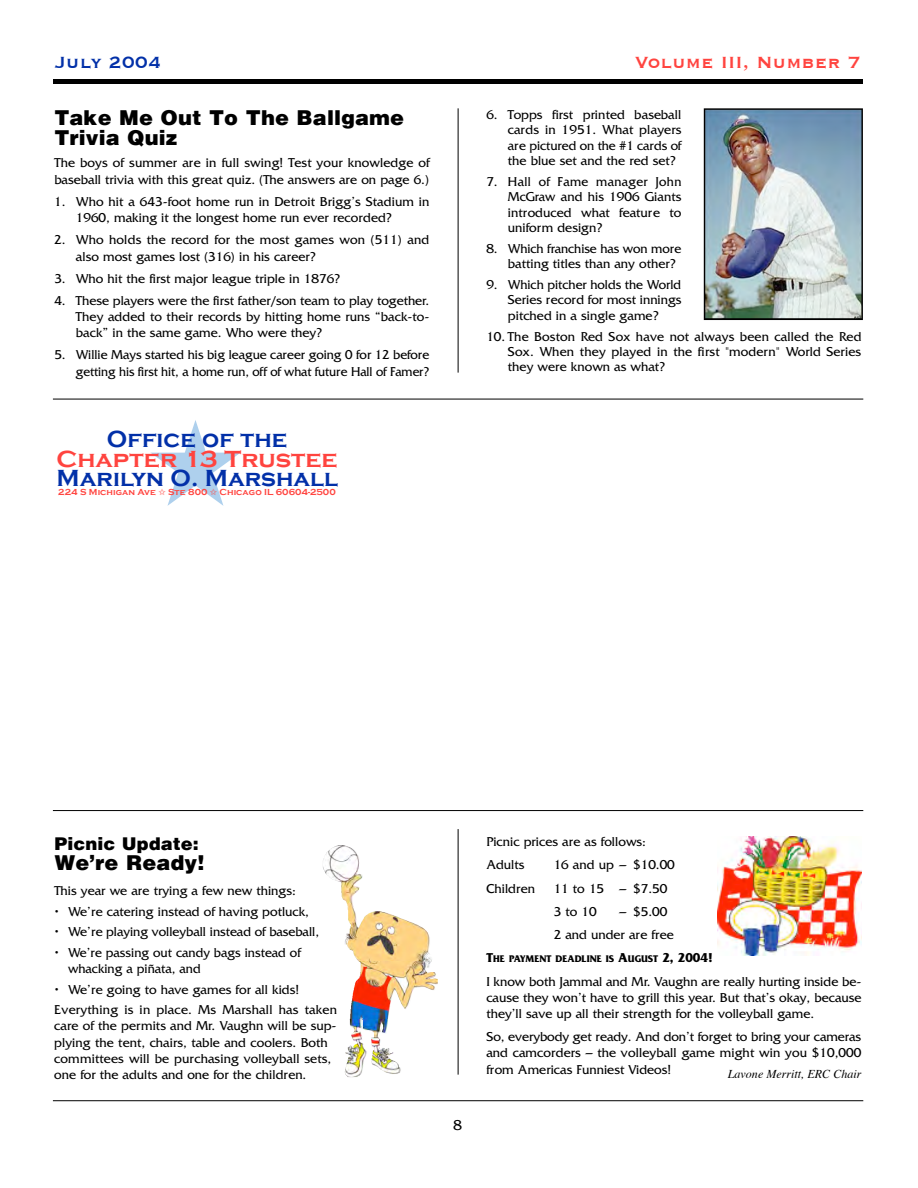
<style>
.page{position:relative;width:918px;height:1188px;background:#fff}
.page>*{position:absolute;margin:0;border:0;box-sizing:border-box;transform-origin:0 0}
.t1{font:700 24px "Copperplate Gothic";color:#0230a8}
.t2{font:700 24px "Copperplate Gothic";color:#ff443f;scale:1.04 1}
.t3{font:900 21px/20.9px "Helvetica";color:#000}
.t4{font:700 21px "Copperplate Gothic BT";color:#ff443f}
.t5{font:700 21px "Copperplate Gothic BT";color:#0230a8}
.t6{font:900 18px "Helvetica";color:#000}
.t7{font:15px "Friz Quadrata";color:#000}
.t8{font:13.5px/16.2px "Friz Quadrata";color:#000}
.t9{font:italic 12px "Times";color:#000}
.t10{font:700 10.05px "Friz Quadrata";color:#000}
.t11{font:700 9px "Copperplate Gothic";color:#ff443f}
.s1{font-size:13.5px}
</style>
<div class="page">
<div style="left:53px;top:78px;width:810px;height:6px;background:#000"></div>
<hr style="left:53px;top:1100px;width:810px;height:1px;background:#000">
<hr style="left:53px;top:399px;width:810px;height:1px;background:#000">
<hr style="left:53px;top:810px;width:810px;height:1px;background:#000">
<hr style="left:458px;top:829px;width:1px;height:246px;background:#000">
<img style="left:338px;top:845px;width:61px;height:83px">
<img style="left:717px;top:837px;width:144px;height:118px">
<hr style="left:458px;top:108px;width:1px;height:265px;background:#000">
<img style="left:704px;top:108px;width:159px;height:212px">
<h2 class="t5" style="left:54px;top:51px;width:109px">July 2004</h2>
<h2 class="t4" style="left:635px;top:51px;width:228px">Volume III, Number 7</h2>
<h2 class="t3" style="left:54px;top:106px;width:351px">Take Me Out To The Ballgame<br>Trivia Quiz</h2>
<p class="t8" style="left:54px;top:156px;width:377px">The boys of summer are in full swing! Test your knowledge of baseball trivia with this great quiz. (The answers are on page 6.)</p>
<p class="t8" style="left:76px;top:195px;width:355px;text-indent:-22px">1. Who hit a 643-foot home run in Detroit Brigg’s Stadium in<br>1960, making it the longest home run ever recorded?</p>
<p class="t8" style="left:76px;top:233px;width:355px;text-indent:-22px">2. Who holds the record for the most games won (511) and also most games lost (316) in his career?</p>
<p class="t8" style="left:54px;top:271px;width:288px">3. Who hit the first major league triple in 1876?</p>
<p class="t8" style="left:76px;top:293px;width:355px;text-align:justify;text-indent:-22px">4. These players were the first father/son team to play together.<br>They added to their records by hitting home runs “back-to&shy;back” in the same game. Who were they?</p>
<p class="t8" style="left:54px;top:348px;width:377px;text-align:right">5. Willie Mays started his big league career going 0 for 12 before getting his first hit, a home run, off of what future Hall of Famer?</p>
<h1 class="t1" style="left:107px;top:426px;width:182px">Office of the</h1>
<h1 class="t2" style="left:57px;top:445px;width:272px">Chapter 13 Trustee</h1>
<h1 class="t1" style="left:57px;top:464px;width:283px">Marilyn O. Marshall</h1>
<p class="t11" style="left:58px;top:487px;width:99px">224 S Michigan Ave</p>
<p class="t11" style="left:168px;top:487px;width:41px">Ste 800</p>
<p class="t11" style="left:220px;top:487px;width:118px">Chicago IL 60604-2500</p>
<p class="t8" style="left:508px;top:108px;width:175px;line-height:15.5px;text-align:justify;text-indent:-22px">6. Topps first printed baseball cards in 1951. What players are pictured on the #1 cards of the blue set and the red set?</p>
<p class="t8" style="left:508px;top:175px;width:175px;line-height:15.3px;text-align:justify;text-indent:-22px">7. Hall of Fame manager John McGraw and his 1906 Giants in troduced what feature to uniform design?</p>
<p class="t8" style="left:508px;top:242px;width:175px;line-height:15.5px;text-indent:-22px">8. Which franchise has won more batting titles than any other?</p>
<p class="t8" style="left:508px;top:278px;width:175px;line-height:15.3px;text-align:justify;text-indent:-22px">9. Which pitcher holds the World Series record for most innings pitched in a single game?</p>
<p class="t8" style="left:508px;top:330px;width:355px;line-height:15.3px;text-align:justify;text-indent:-22px">10. The Boston Red Sox have not always been called the Red Sox. When they played in the first "modern" World Series they were known as what?</p>
<h3 class="t6" style="left:54px;top:831px;width:146px">Picnic Update:</h3>
<h2 class="t3" style="left:54px;top:852px;width:152px">We’re Ready!</h2>
<p class="t8" style="left:54px;top:884px;width:243px">This year we are trying a few new things:</p>
<p class="t8" style="left:54px;top:905px;width:256px">• We’re catering instead of having potluck,</p>
<p class="t8" style="left:54px;top:925px;width:266px">• We’re playing volleyball instead of baseball,</p>
<p class="t8" style="left:68px;top:946px;width:234px;text-indent:-14px">• We’re passing out candy bags instead of whacking a piñata, and</p>
<p class="t8" style="left:54px;top:980px;width:284px;line-height:20.5px">• We’re going to have games for all kids!<br>Everything is in place. Ms Marshall has taken</p>
<p class="t8" style="left:54px;top:1019px;width:284px">care of the permits and Mr. Vaughn will be sup&shy;plying the tent, chairs, table and coolers. Both committees will be purchasing volleyball sets, one for the adults and one for the children.</p>
<p class="t7" style="left:454px;top:1120px;width:10px">8</p>
<p class="t8" style="left:486px;top:831px;width:161px;line-height:23.7px">Picnic prices are as follows:<br>Adults</p>
<p class="t8" style="left:554px;top:858px;width:123px">16 and up – $10.00</p>
<p class="t8" style="left:486px;top:882px;width:50px">Children</p>
<p class="t8" style="left:554px;top:878px;width:115px;line-height:23.1px">11 to 15 – $7.50<br>3 to 10</p>
<p class="t8" style="left:554px;top:901px;width:122px;line-height:23.4px;text-indent:66px">– $5.00<br>2 and under are free</p>
<p class="t10" style="left:486px;top:956px;width:228px"><span class="s1">T</span>HE PAYMENT DEADLINE IS <span class="s1">A</span>UGUST <span class="s1">2, 2004!</span></p>
<p class="t8" style="left:486px;top:974px;width:377px;text-align:justify">I know both Jammal and Mr. Vaughn are really hurting inside be&shy;cause they won’t have to grill this year. But that’s okay, because they’ll save up all their strength for the volleyball game.</p>
<p class="t8" style="left:486px;top:1030px;width:377px;text-align:justify">So, everybody get ready. And don’t forget to bring your cameras and camcorders – the volleyball game might win you $10,000 from Americas Funniest Videos!</p>
<p class="t9" style="left:728px;top:1069px;width:135px">Lavone Merritt, ERC Chair</p>
</div>
